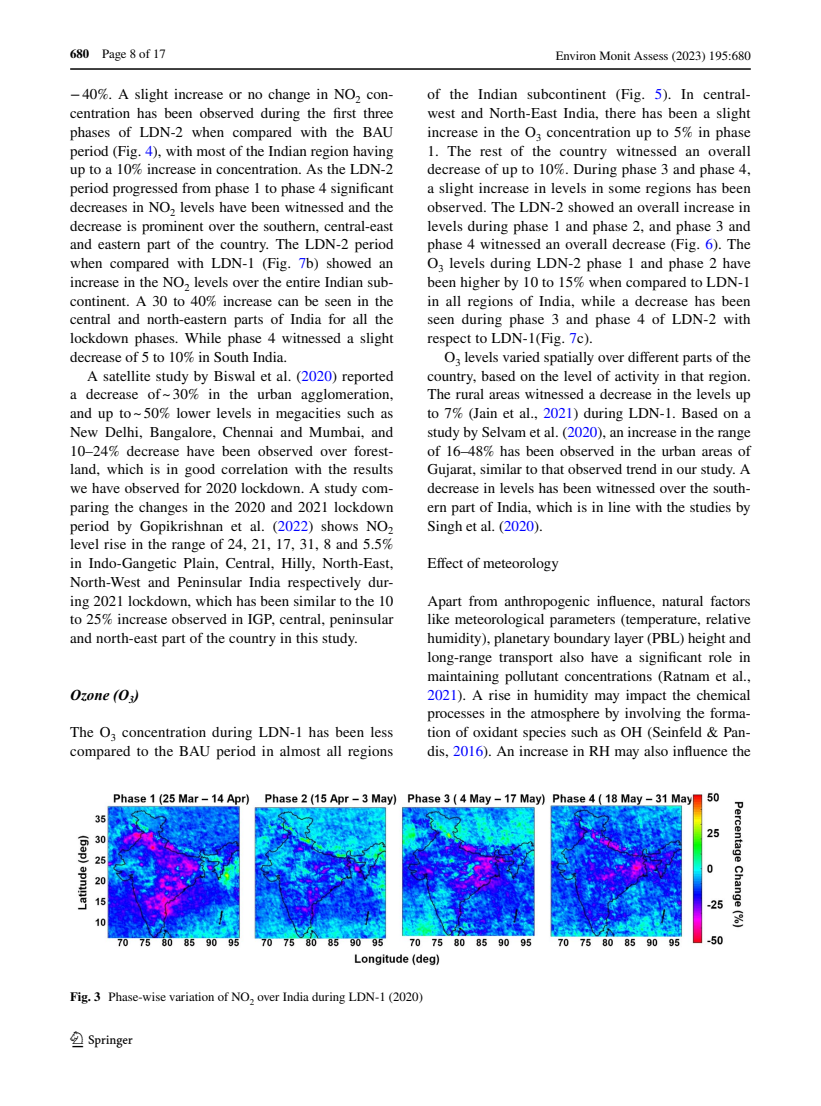
<style>
.page{position:relative;width:821px;height:1106px;background:#fff}
.page>*{position:absolute;margin:0;border:0;box-sizing:border-box;transform-origin:0 0}
.t1{font:22.5px "Springnew Regular 2";color:#000}
.t2{font:15px/18.8px "STIX";letter-spacing:.01em;color:#000;text-align:justify}
.t3{font:italic 700 15px "Times New Roman";color:#000}
.t4{font:12.75px "STIX";color:#000}
.s1{font-weight:700}
.s2{color:#00f}
</style>
<div class="page">
<hr style="left:70px;top:68px;width:680px;height:2px;background:#000">
<img style="left:77px;top:792px;width:667px;height:174px">
<p class="t4" style="left:70px;top:45px;width:97px"><span class="s1">680</span> Page 8 of 17</p>
<p class="t2" style="left:70px;top:86px;width:325px">−40%. A slight increase or no change in NO<sub>2</sub> con&shy;centration has been observed during the first three phases of LDN-2 when compared with the BAU period (Fig. <span class="s2">4</span>), with most of the Indian region having up to a 10% increase in concentration. As the LDN-2 period progressed from phase 1 to phase 4 significant decreases in NO<sub>2</sub> levels have been witnessed and the decrease is prominent over the southern, central-east and eastern part of the country. The LDN-2 period when compared with LDN-1 (Fig. <span class="s2">7</span>b) showed an increase in the NO<sub>2</sub> levels over the entire Indian sub&shy;continent. A 30 to 40% increase can be seen in the central and north-eastern parts of India for all the lockdown phases. While phase 4 witnessed a slight decrease of 5 to 10% in South India.</p>
<p class="t2" style="left:70px;top:367px;width:325px;text-indent:17px">A satellite study by Biswal et al. (<span class="s2">2020</span>) reported a decrease of ~ 30% in the urban agglomeration, and up to ~ 50% lower levels in megacities such as New Delhi, Bangalore, Chennai and Mumbai, and 10–24% decrease have been observed over forest&shy;land, which is in good correlation with the results we have observed for 2020 lockdown. A study com&shy;paring the changes in the 2020 and 2021 lockdown period by Gopikrishnan et al. (<span class="s2">2022</span>) shows NO<sub>2 </sub>level rise in the range of 24, 21, 17, 31, 8 and 5.5% in Indo-Gangetic Plain, Central, Hilly, North-East, North-West and Peninsular India respectively dur&shy;ing 2021 lockdown, which has been similar to the 10 to 25% increase observed in IGP, central, peninsular and north-east part of the country in this study.</p>
<p class="t3" style="left:70px;top:684px;width:70px">Ozone (O<sub>3</sub>)</p>
<p class="t2" style="left:70px;top:723px;width:325px">The O<sub>3</sub> concentration during LDN-1 has been less compared to the BAU period in almost all regions</p>
<p class="t4" style="left:555px;top:47px;width:197px">Environ Monit Assess (2023) 195:680</p>
<p class="t2" style="left:427px;top:86px;width:325px">of the Indian subcontinent (Fig. <span class="s2">5</span>). In central&shy;west and North-East India, there has been a slight increase in the O<sub>3</sub> concentration up to 5% in phase</p>
<p class="t2" style="left:427px;top:142px;width:325px">1. The rest of the country witnessed an overall decrease of up to 10%. During phase 3 and phase 4, a slight increase in levels in some regions has been observed. The LDN-2 showed an overall increase in levels during phase 1 and phase 2, and phase 3 and phase 4 witnessed an overall decrease (Fig. <span class="s2">6</span>). The O<sub>3</sub> levels during LDN-2 phase 1 and phase 2 have been higher by 10 to 15% when compared to LDN-1 in all regions of India, while a decrease has been seen during phase 3 and phase 4 of LDN-2 with respect to LDN-1(Fig. <span class="s2">7</span>c).</p>
<p class="t2" style="left:427px;top:348px;width:325px;text-indent:17px">O<sub>3</sub> levels varied spatially over different parts of the country, based on the level of activity in that region.<br>The rural areas witnessed a decrease in the levels up to 7% (Jain et al., <span class="s2">2021</span>) during LDN-1. Based on a study by Selvam et al. (<span class="s2">2020</span>), an increase in the range of 16–48% has been observed in the urban areas of Gujarat, similar to that observed trend in our study. A decrease in levels has been witnessed over the south&shy;ern part of India, which is in line with the studies by Singh et al. (<span class="s2">2020</span>).</p>
<p class="t2" style="left:427px;top:555px;width:133px">Effect of meteorology</p>
<p class="t2" style="left:427px;top:592px;width:325px">Apart from anthropogenic influence, natural factors like meteorological parameters (temperature, relative humidity), planetary boundary layer (PBL) height and long-range transport also have a significant role in maintaining pollutant concentrations (Ratnam et al., <span class="s2">2021</span>). A rise in humidity may impact the chemical processes in the atmosphere by involving the forma&shy;tion of oxidant species such as OH (Seinfeld &amp; Pan&shy;dis, <span class="s2">2016</span>). An increase in RH may also influence the</p>
<p class="t4" style="left:70px;top:988px;width:354px"><span class="s1">Fig. 3</span> Phase-wise variation of NO<sub>2</sub> over India during LDN-1 (2020)</p>
<h1 class="t1" style="left:72px;top:1031px;width:62px">1 3</h1>
</div>
